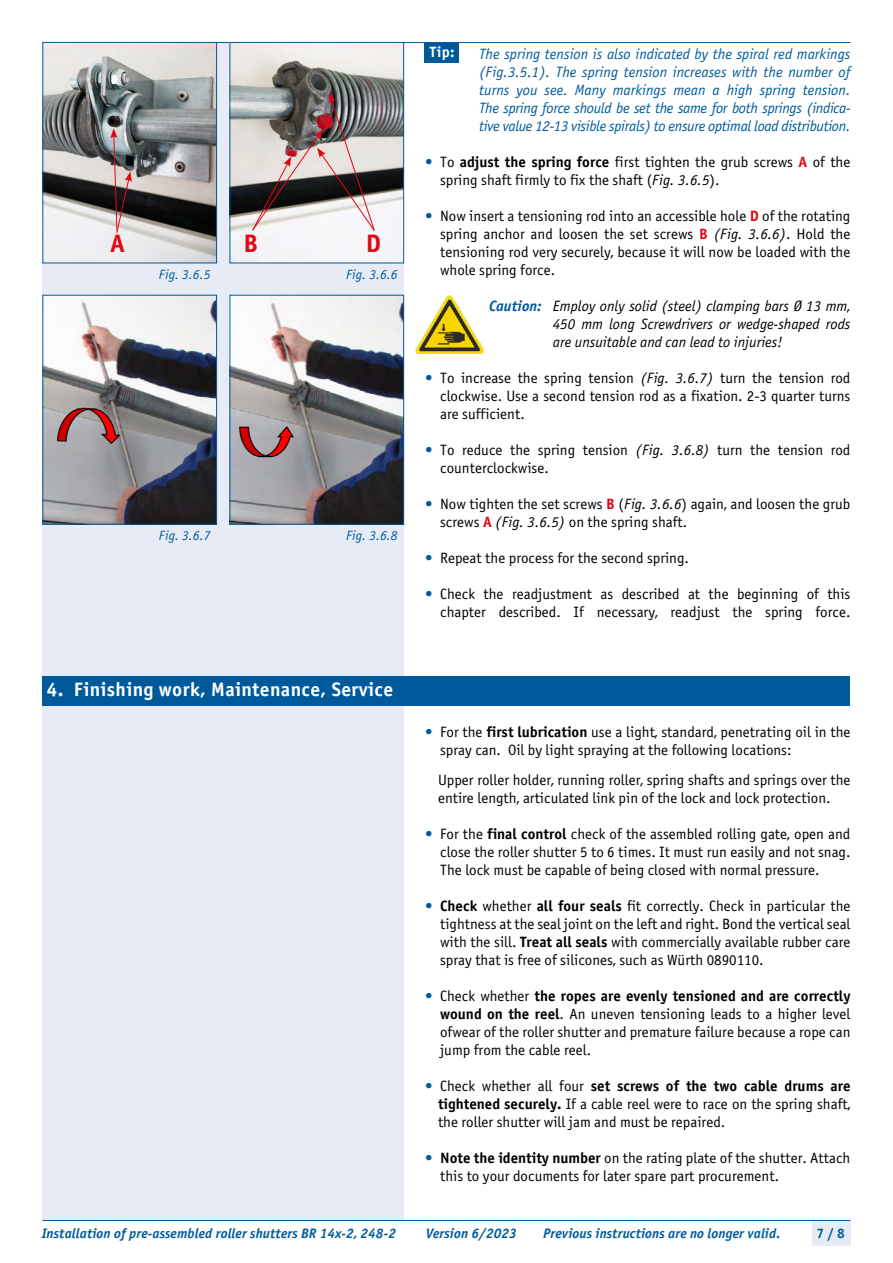
<style>
.page{position:relative;width:893px;height:1263px;background:#fff}
.page>*{position:absolute;margin:0;border:0;box-sizing:border-box;transform-origin:0 0}
.t1{font:25.35px "Officina Sans Bold ITC";color:#e30613}
.t2{font:19.5px "Officina Sans Bold ITC";letter-spacing:.02em;color:#fff}
.t3{font:15px/18px "Officina Sans Book ITC";color:#000}
.t4{font:italic 15px/18px "Officina Sans Book ITC";letter-spacing:-.02em;color:#005a9a;text-align:justify}
.t5{font:italic 15px/18px "Officina Sans Book ITC";color:#000;text-align:justify}
.t6{font:15px "Officina Sans Bold ITC";color:#000}
.t7{font:15px "Officina Sans Bold ITC";color:#fff}
.t8{font:italic 13.8px "Officina Sans Bold ITC";letter-spacing:.005em;color:#005a9a}
.t9{font:13.8px "Officina Sans Bold ITC";color:#005a9a}
.t10{font:italic 13.5px "Officina Sans Book ITC";color:#005a9a}
.s1{color:#005a9a}
.s2{font-family:"Officina Sans Bold ITC"}
.s3{font-family:"Officina Sans Bold ITC";color:#e30613}
.s4{font-style:italic}
.s5{font-family:"Officina Sans Bold ITC";color:#005a9a}
.s6{font-family:"Officina Sans Book ITC";color:#005a9a}
.s7{font-family:"Officina Sans Book ITC"}
</style>
<div class="page">
<div style="left:43px;top:43px;width:361px;height:1177px;background:#e6ebf6"></div>
<div style="left:812px;top:1220px;width:38px;height:26px;background:#e6ebf6"></div>
<hr style="left:43px;top:1220px;width:807px;height:1px;background:#005a9a">
<hr style="left:43px;top:42px;width:807px;height:1px;background:#005a9a">
<img style="left:45px;top:297px;width:170px;height:225px">
<div style="left:43px;top:295px;width:174px;height:229px;border:1px solid #005a9a"></div>
<img style="left:232px;top:297px;width:170px;height:225px">
<div style="left:230px;top:295px;width:174px;height:229px;border:1px solid #005a9a"></div>
<div style="left:42px;top:676px;width:808px;height:30px;background:#005a9a"></div>
<img style="left:45px;top:44px;width:170px;height:217px">
<div style="left:43px;top:42px;width:174px;height:221px;border:1px solid #005a9a"></div>
<img style="left:232px;top:44px;width:170px;height:217px">
<div style="left:230px;top:42px;width:174px;height:221px;border:1px solid #005a9a"></div>
<svg style="left:110px;top:128px;width:22px;height:106px"></svg>
<img style="left:251px;top:93px;width:125px;height:139px">
<div style="left:424px;top:43px;width:34px;height:19px;background:#005a9a"></div>
<img style="left:416px;top:296px;width:67px;height:58px">
<h1 class="t1" style="left:110px;top:228px;width:16px">A</h1>
<h1 class="t1" style="left:243px;top:228px;width:16px">B</h1>
<h1 class="t1" style="left:366px;top:228px;width:17px">D</h1>
<p class="t10" style="left:159px;top:267px;width:53px">Fig. 3.6.5</p>
<p class="t10" style="left:346px;top:267px;width:53px">Fig. 3.6.6</p>
<p class="t10" style="left:159px;top:528px;width:53px">Fig. 3.6.7</p>
<p class="t10" style="left:346px;top:528px;width:53px">Fig. 3.6.8</p>
<h2 class="t2" style="left:47px;top:677px;width:348px">4. Finishing work, Maintenance, Service</h2>
<p class="t7" style="left:430px;top:43px;width:26px">Tip:</p>
<p class="t4" style="left:479px;top:45px;width:373px">The spring tension is also indicated by the spiral red markings (Fig.3.5.1). The spring tension increases with the number of turns you see. Many markings mean a high spring tension.<br>The spring force should be set the same for both springs (indica&shy;tive value 12-13 visible spirals) to ensure optimal load distribution.</p>
<p class="t3" style="left:440px;top:153px;width:412px;text-indent:-15px"><span class="s1">•</span> To <span class="s2">adjust the spring force</span> first tighten the grub screws <span class="s3">A</span> of the spring shaft firmly to fix the shaft (<span class="s4">Fig. 3.6.5</span>).</p>
<p class="t3" style="left:440px;top:207px;width:412px;text-align:justify;text-indent:-15px"><span class="s1">•</span> Now insert a tensioning rod into an accessible hole <span class="s3">D</span> of the rotating spring anchor and loosen the set screws <span class="s3">B</span> <span class="s4">(Fig. 3.6.6)</span>. Hold the tensioning rod very securely, because it will now be loaded with the whole spring force.</p>
<p class="t5" style="left:553px;top:297px;width:299px;text-indent:-64px"><span class="s5">Caution:</span> Employ only solid (steel) clamping bars Ø 13 mm, 450 mm long Screwdrivers or wedge-shaped rods are unsuitable and can lead to injuries!</p>
<p class="t3" style="left:440px;top:369px;width:412px;text-align:justify;text-indent:-15px"><span class="s1">•</span> To increase the spring tension <span class="s4">(Fig. 3.6.7)</span> turn the tension rod clockwise. Use a second tension rod as a fixation. 2-3 quarter turns are sufficient.</p>
<p class="t3" style="left:440px;top:441px;width:412px;text-indent:-15px"><span class="s1">•</span> To reduce the spring tension <span class="s4">(Fig. 3.6.8)</span> turn the tension rod counterclockwise.</p>
<p class="t3" style="left:440px;top:495px;width:412px;text-indent:-15px"><span class="s1">•</span> Now tighten the set screws <span class="s3">B</span> (<span class="s4">Fig. 3.6.6</span>) again, and loosen the grub screws <span class="s3">A</span> <span class="s4">(Fig. 3.6.5)</span> on the spring shaft.</p>
<p class="t3" style="left:425px;top:549px;width:265px"><span class="s1">•</span> Repeat the process for the second spring.</p>
<p class="t3" style="left:425px;top:585px;width:427px;text-align:right"><span class="s1">•</span> Check the readjustment as described at the beginning of this chapter described. If necessary, readjust the spring force.</p>
<p class="t3" style="left:440px;top:723px;width:412px;text-indent:-15px"><span class="s1">•</span> For the <span class="s2">first lubrication</span> use a light, standard, penetrating oil in the spray can. Oil by light spraying at the following locations:</p>
<p class="t3" style="left:438px;top:771px;width:414px">Upper roller holder, running roller, spring shafts and springs over the entire length, articulated link pin of the lock and lock protection.</p>
<p class="t3" style="left:440px;top:825px;width:412px;text-align:justify;text-indent:-15px"><span class="s1">•</span> For the <span class="s2">final control</span> check of the assembled rolling gate, open and close the roller shutter 5 to 6 times. It must run easily and not snag.<br>The lock must be capable of being closed with normal pressure.</p>
<p class="t3" style="left:440px;top:897px;width:412px;text-align:justify;text-indent:-15px"><span class="s1">•</span> <span class="s2">Check</span> whether <span class="s2">all four seals</span> fit correctly. Check in particular the tightness at the seal joint on the left and right. Bond the vertical seal with the sill. <span class="s2">Treat all seals</span> with commercially available rubber care spray that is free of silicones, such as Würth 0890110.</p>
<p class="t6" style="left:425px;top:986px;width:427px"><span class="s6">•</span> <span class="s7">Check whether</span> the ropes are evenly tensioned and are correctly</p>
<p class="t3" style="left:440px;top:1005px;width:412px;text-align:justify"><span class="s2">wound on the reel</span>. An uneven tensioning leads to a higher level ofwear of the roller shutter and premature failure because a rope can jump from the cable reel.</p>
<p class="t6" style="left:425px;top:1076px;width:427px"><span class="s6">•</span> <span class="s7">Check whether all four</span> set screws of the two cable drums are</p>
<p class="t3" style="left:438px;top:1095px;width:414px"><span class="s2">tightened securely.</span> If a cable reel were to race on the spring shaft, the roller shutter will jam and must be repaired.</p>
<p class="t3" style="left:440px;top:1149px;width:412px;text-indent:-15px"><span class="s1">•</span> <span class="s2">Note the identity number</span> on the rating plate of the shutter. Attach this to your documents for later spare part procurement.</p>
<p class="t8" style="left:42px;top:1225px;width:356px">Installation of pre-assembled roller shutters BR 14x-2, 248-2</p>
<p class="t8" style="left:426px;top:1225px;width:93px">Version 6/2023</p>
<p class="t8" style="left:543px;top:1225px;width:239px">Previous instructions are no longer valid.</p>
<p class="t9" style="left:817px;top:1225px;width:30px">7 / 8</p>
</div>
